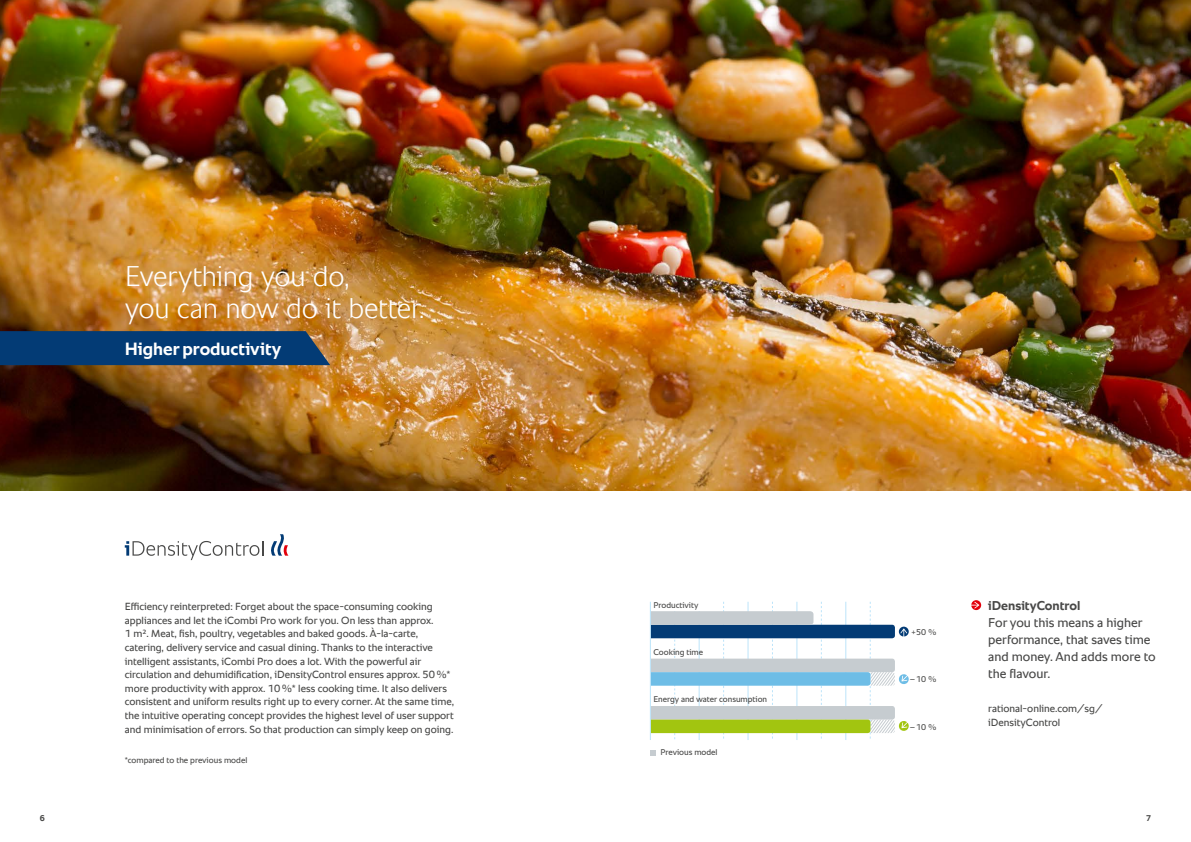
<style>
.page{position:relative;width:1191px;height:842px;background:#fff}
.page>*{position:absolute;margin:0;border:0;box-sizing:border-box;transform-origin:0 0}
.t1{font:300 29px/32px "RATIONAL Sans TT";letter-spacing:-.01em;color:#fff}
.t2{font:700 18px "RATIONAL Sans TT";color:#fff}
.t3{font:13px/17px "RATIONAL Sans TT";color:#484847}
.t4{font:700 13px "RATIONAL Sans TT";color:#484847}
.t5{font:10.5px/13.6px "RATIONAL Sans TT";color:#484847}
.t6{font:8.5px "RATIONAL Sans TT";color:#484847}
.t7{font:700 8.5px "RATIONAL Sans TT";color:#484847}
</style>
<div class="page">
<img style="left:0;top:0;width:1191px;height:491px">
<div style="left:0;top:331px;width:330px;height:34px;background:#033b75"></div>
<svg style="left:971px;top:600px;width:10px;height:10px"></svg>
<svg style="left:125px;top:541px;width:138px;height:19px"></svg>
<svg style="left:271px;top:534px;width:17px;height:22px"></svg>
<svg style="left:650px;top:750px;width:5px;height:6px"></svg>
<svg style="left:650px;top:602px;width:259px;height:138px"></svg>
<h1 class="t1" style="left:125px;top:260px;width:301px">Everything you do,<br>you can now do it better.</h1>
<h2 class="t2" style="left:125px;top:336px;width:158px">Higher productivity</h2>
<p class="t5" style="left:125px;top:600px;width:331px">Efficiency reinterpreted: Forget about the space-consuming cooking appliances and let the iCombi Pro work for you. On less than approx.<br>1 m2. Meat, fish, poultry, vegetables and baked goods. À-la-carte, catering, delivery service and casual dining. Thanks to the interactive intelligent assistants, iCombi Pro does a lot. With the powerful air circulation and dehumidification, iDensityControl ensures approx. 50 %* more productivity with approx. 10 %* less cooking time. It also delivers consistent and uniform results right up to every corner. At the same time, the intuitive operating concept provides the highest level of user support and minimisation of errors. So that production can simply keep on going.</p>
<p class="t6" style="left:125px;top:754px;width:124px">*compared to the previous model</p>
<p class="t6" style="left:653px;top:599px;width:47px">Productivity</p>
<p class="t6" style="left:653px;top:646px;width:51px">Cooking time</p>
<p class="t6" style="left:653px;top:693px;width:115px">Energy and water consumption</p>
<p class="t6" style="left:660px;top:746px;width:59px">Previous model</p>
<p class="t6" style="left:911px;top:626px;width:27px">+50 %</p>
<p class="t6" style="left:909px;top:673px;width:28px">–10 %</p>
<p class="t6" style="left:909px;top:721px;width:28px">–10 %</p>
<p class="t4" style="left:988px;top:596px;width:94px">iDensityControl</p>
<p class="t3" style="left:988px;top:614px;width:169px">For you this means a higher performance, that saves time and money. And adds more to the flavour.</p>
<p class="t5" style="left:988px;top:702px;width:116px">rational-online.com/sg/ iDensityControl</p>
<p class="t7" style="left:40px;top:812px;width:7px">6</p>
<p class="t7" style="left:1146px;top:812px;width:7px">7</p>
</div>
